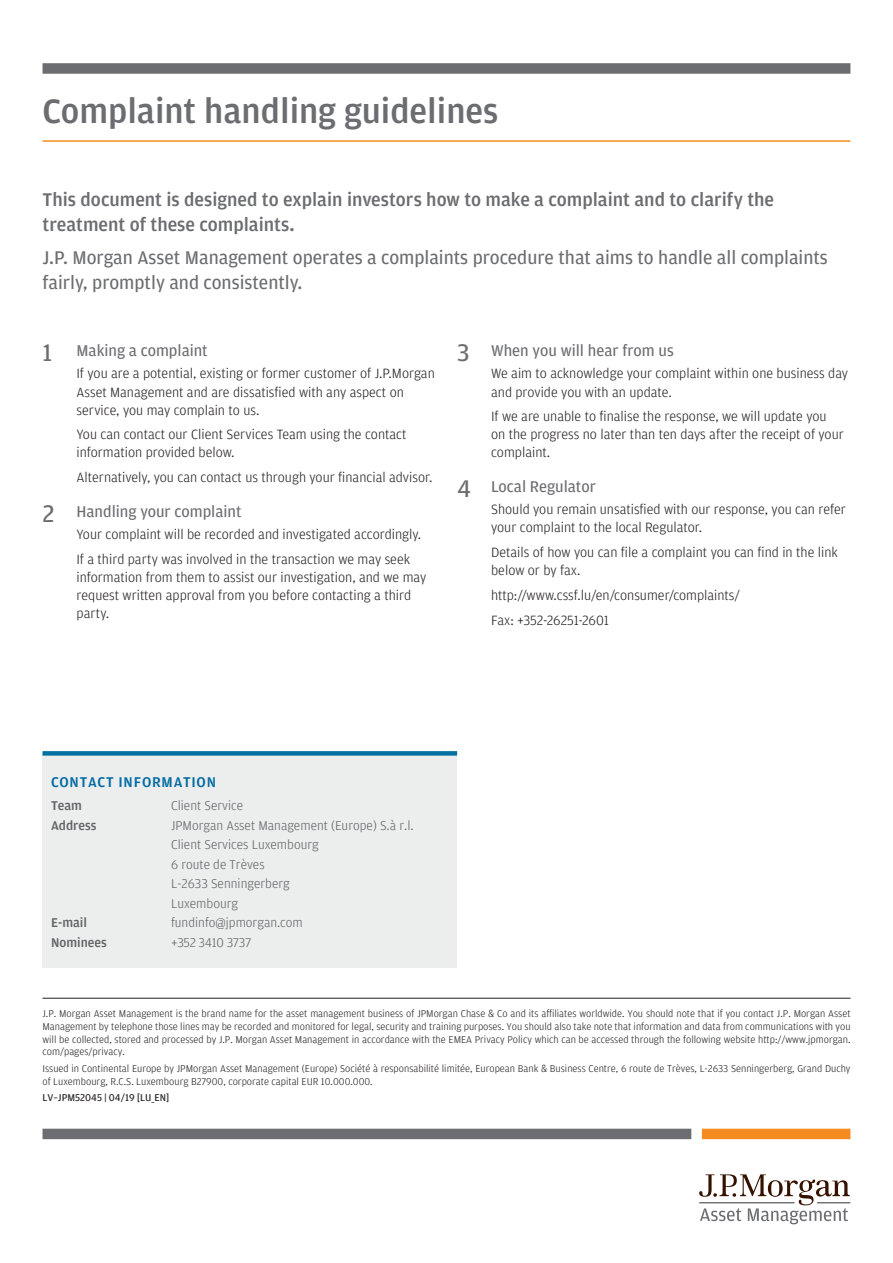
<style>
.page{position:relative;width:893px;height:1263px;background:#fff}
.page>*{position:absolute;margin:0;border:0;box-sizing:border-box;transform-origin:0 0}
.t1{font:500 36px "Amplitude";color:#6c6d70}
.Introduction{font:19.5px/25.5px "Amplitude";color:#6c6d70}
.Introduction-2{font:500 19.5px/25.5px "Amplitude";color:#6c6d70}
.t2{font:16.5px "Amplitude";color:#6c6d70}
.Next_Steps_Title{font:500 15px "Amplitude";letter-spacing:.05em;color:#006ba3}
.Body_copy{font:300 14.25px/18px "Amplitude";color:#231f20}
.Next_Steps_Body_Copy{font:300 13.5px "Amplitude";color:#636366}
.Next_Steps_Body_Copy-2{font:500 13.5px "Amplitude";color:#636366}
.Next_Steps_Body_Copy-3{font:300 13.5px "Amplitude";letter-spacing:-.02em;color:#636366}
.Disclaimer_Bold_with{font:300 10.5px/12.6px "Amplitude";color:#231f20;text-align:justify}
.Product_code{font:300 10.5px/12.6px "Amplitude";color:#231f20}
.Product_code-2{font:10.5px "Amplitude";color:#231f20}
.s1{font-size:25.5px}
</style>
<div class="page">
<div style="left:43px;top:1129px;width:648px;height:10px;background:#6c6d70"></div>
<div style="left:702px;top:1129px;width:148px;height:10px;background:#f68b1f"></div>
<div style="left:43px;top:63px;width:807px;height:11px;background:#6c6d70"></div>
<svg style="left:699px;top:1174px;width:151px;height:50px"></svg>
<hr style="left:43px;top:140px;width:807px;height:2px;background:#f68b1f">
<hr style="left:43px;top:998px;width:807px;height:1px;background:#231f20">
<div style="left:43px;top:753px;width:414px;height:215px;background:#eceded"></div>
<div style="left:43px;top:751px;width:414px;height:5px;background:#0071a1"></div>
<p class="t1" style="left:43px;top:89px;width:457px">Complaint handling guidelines</p>
<p class="Introduction-2" style="left:43px;top:186px;width:733px">This document is designed to explain investors how to make a complaint and to clarify the treatment of these complaints.</p>
<p class="Introduction" style="left:43px;top:244px;width:787px">J.P. Morgan Asset Management operates a complaints procedure that aims to handle all complaints fairly, promptly and consistently.</p>
<p class="t2" style="left:43px;top:340px;width:167px"><span class="s1">1</span> Making a complaint</p>
<p class="Body_copy" style="left:77px;top:364px;width:360px">If you are a potential, existing or former customer of J.P.Morgan<br>Asset Management and are dissatisfied with any aspect on service, you may complain to us.</p>
<p class="Body_copy" style="left:77px;top:425px;width:331px">You can contact our Client Services Team using the contact information provided below.</p>
<p class="Body_copy" style="left:77px;top:468px;width:357px">Alternatively, you can contact us through your financial advisor.</p>
<p class="t2" style="left:43px;top:501px;width:200px"><span class="s1">2</span> Handling your complaint</p>
<p class="Body_copy" style="left:77px;top:525px;width:346px">Your complaint will be recorded and investigated accordingly.</p>
<p class="Body_copy" style="left:77px;top:550px;width:351px">If a third party was involved in the transaction we may seek information from them to assist our investigation, and we may request written approval from you before contacting a third party.</p>
<p class="t2" style="left:457px;top:340px;width:218px"><span class="s1">3</span> When you will hear from us</p>
<p class="Body_copy" style="left:491px;top:364px;width:358px">We aim to acknowledge your complaint within one business day and provide you with an update.</p>
<p class="Body_copy" style="left:491px;top:407px;width:354px">If we are unable to finalise the response, we will update you on the progress no later than ten days after the receipt of your complaint.</p>
<p class="t2" style="left:457px;top:476px;width:140px"><span class="s1">4</span> Local Regulator</p>
<p class="Body_copy" style="left:491px;top:500px;width:356px">Should you remain unsatisfied with our response, you can refer your complaint to the local Regulator.</p>
<p class="Body_copy" style="left:491px;top:543px;width:348px">Details of how you can file a complaint you can find in the link below or by fax.</p>
<p class="Body_copy" style="left:491px;top:586px;width:250px">http://www.cssf.lu/en/consumer/complaints/</p>
<p class="Body_copy" style="left:491px;top:610px;width:120px">Fax: +352-26251-2601</p>
<p class="Next_Steps_Title" style="left:51px;top:772px;width:167px">CONTACT INFORMATION</p>
<p class="Next_Steps_Body_Copy-2" style="left:51px;top:797px;width:33px">Team</p>
<p class="Next_Steps_Body_Copy" style="left:171px;top:797px;width:74px">Client Service</p>
<p class="Next_Steps_Body_Copy-2" style="left:51px;top:817px;width:47px">Address</p>
<p class="Next_Steps_Body_Copy" style="left:171px;top:817px;width:244px">JPMorgan Asset Management (Europe) S.à r.l.</p>
<p class="Next_Steps_Body_Copy" style="left:171px;top:836px;width:149px">Client Services Luxembourg</p>
<p class="Next_Steps_Body_Copy" style="left:171px;top:856px;width:95px">6 route de Trèves</p>
<p class="Next_Steps_Body_Copy" style="left:171px;top:875px;width:120px">L-2633 Senningerberg</p>
<p class="Next_Steps_Body_Copy" style="left:171px;top:895px;width:69px">Luxembourg</p>
<p class="Next_Steps_Body_Copy-2" style="left:51px;top:914px;width:38px">E-mail</p>
<p class="Next_Steps_Body_Copy" style="left:171px;top:914px;width:133px">fundinfo@jpmorgan.com</p>
<p class="Next_Steps_Body_Copy-2" style="left:51px;top:934px;width:57px">Nominees</p>
<p class="Next_Steps_Body_Copy-3" style="left:171px;top:934px;width:82px">+352 3410 3737</p>
<p class="Disclaimer_Bold_with" style="left:43px;top:1007px;width:809px">J.P. Morgan Asset Management is the brand name for the asset management business of JPMorgan Chase &amp; Co and its affiliates worldwide. You should note that if you contact J.P. Morgan Asset Management by telephone those lines may be recorded and monitored for legal, security and training purposes. You should also take note that information and data from communications with you will be collected, stored and processed by J.P. Morgan Asset Management in accordance with the EMEA Privacy Policy which can be accessed through the following website http://www.jpmorgan. com/pages/privacy.</p>
<p class="Product_code" style="left:43px;top:1062px;width:809px">Issued in Continental Europe by JPMorgan Asset Management (Europe) Société à responsabilité limitée, European Bank &amp; Business Centre, 6 route de Trèves, L-2633 Senningerberg, Grand Duchy of Luxembourg, R.C.S. Luxembourg B27900, corporate capital EUR 10.000.000.</p>
<p class="Product_code-2" style="left:43px;top:1091px;width:128px">LV–JPM52045 | 04/19 [LU_EN]</p>
</div>
